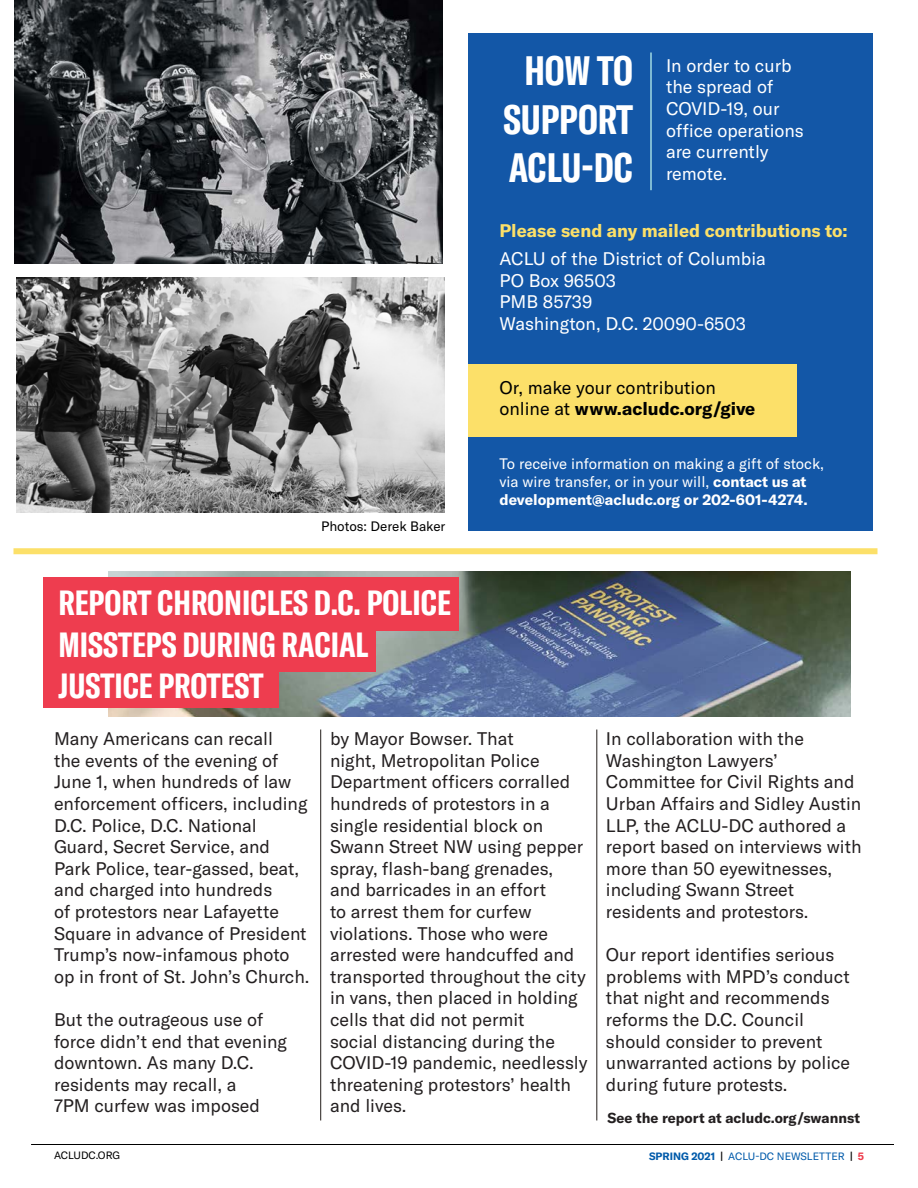
<style>
.page{position:relative;width:918px;height:1188px;background:#fff}
.page>*{position:absolute;margin:0;border:0;box-sizing:border-box;transform-origin:0 0}
.t1{font:700 extra-condensed 40.5px "GT America";color:#fff}
.t2{font:700 extra-condensed 34.5px/41.4px "GT America";color:#fff}
.Paragraph_Style_1{font:18px/21.6px "GT America";color:#231f20}
.t3{font:18px/21.6px "GT America";color:#fff}
.t4{font:18px/21.6px "GT America";color:#000}
.t5{font:700 18px "GT America";color:#fce069}
.t6{font:15px/18px "GT America";color:#fff}
.Paragraph_Style_1-2{font:700 14.25px "GT America";color:#231f20}
.Paragraph_Style_1-3{font:13.5px "GT America";color:#000}
.t7{font:10.5px "GT America";color:#015aaa}
.t8{font:10.5px "GT America";color:#000}
.s1{font-weight:700}
.s2{font-weight:700;color:#000}
.s3{font-weight:700;color:#ee3d4d}
</style>
<div class="page">
<hr style="left:31px;top:1144px;width:863px;height:1px;background:#000">
<img style="left:15px;top:0;width:428px;height:263px">
<div style="left:468px;top:33px;width:405px;height:498px;background:#1357a7"></div>
<div style="left:468px;top:364px;width:328px;height:72px;background:#fce069"></div>
<img style="left:108px;top:571px;width:742px;height:146px">
<div style="left:14px;top:548px;width:864px;height:6px;background:#fce069"></div>
<div style="left:43px;top:578px;width:416px;height:54px;background:#ee3d4f"></div>
<div style="left:43px;top:618px;width:333px;height:54px;background:#ee3d4f"></div>
<div style="left:43px;top:654px;width:236px;height:54px;background:#ee3d4f"></div>
<hr style="left:320px;top:730px;width:1px;height:390px;background:#241e1b">
<hr style="left:597px;top:730px;width:1px;height:390px;background:#241e1b">
<img style="left:17px;top:278px;width:427px;height:235px">
<hr style="left:650px;top:52px;width:2px;height:138px;background:#a2dbe4">
<p class="t1" style="left:524px;top:47px;width:110px">HOW TO</p>
<p class="t1" style="left:503px;top:95px;width:131px">SUPPORT</p>
<p class="t1" style="left:509px;top:144px;width:126px">ACLU-DC</p>
<p class="t3" style="left:666px;top:55px;width:139px">In order to curb the spread of<br>COVID-19, our office operations are currently remote.</p>
<p class="t5" style="left:500px;top:219px;width:350px">Please send any mailed contributions to:</p>
<p class="t3" style="left:500px;top:248px;width:268px">ACLU of the District of Columbia</p>
<p class="t3" style="left:500px;top:270px;width:118px">PO Box 96503</p>
<p class="t3" style="left:500px;top:291px;width:94px">PMB 85739</p>
<p class="t3" style="left:500px;top:313px;width:248px">Washington, D.C. 20090-6503</p>
<p class="Paragraph_Style_1-3" style="left:321px;top:519px;width:126px">Photos: Derek Baker</p>
<p class="t2" style="left:58px;top:582px;width:394px">REPORT CHRONICLES D.C. POLICE<br>MISSTEPS DURING RACIAL<br>JUSTICE PROTEST</p>
<p class="t4" style="left:500px;top:377px;width:257px">Or, make your contribution online at <span class="s1">www.acludc.org/give</span></p>
<p class="t6" style="left:500px;top:455px;width:326px">To receive information on making a gift of stock, via wire transfer, or in your will, <span class="s1">contact us at development@acludc.org or 202-601-4274.</span></p>
<p class="Paragraph_Style_1" style="left:54px;top:728px;width:257px">Many Americans can recall<br>the events of the evening of<br>June 1, when hundreds of law enforcement officers, including<br>D.C. Police, D.C. National<br>Guard, Secret Service, and<br>Park Police, tear-gassed, beat, and charged into hundreds<br>of protestors near Lafayette<br>Square in advance of President<br>Trump’s now-infamous photo op in front of St. John’s Church.</p>
<p class="Paragraph_Style_1" style="left:54px;top:1009px;width:235px">But the outrageous use of force didn’t end that evening downtown. As many D.C. residents may recall, a<br>7PM curfew was imposed</p>
<p class="Paragraph_Style_1" style="left:330px;top:728px;width:259px">by Mayor Bowser. That<br>night, Metropolitan Police<br>Department officers corralled hundreds of protestors in a single residential block on<br>Swann Street NW using pepper spray, flash-bang grenades, and barricades in an effort<br>to arrest them for curfew violations. Those who were arrested were handcuffed and transported throughout the city in vans, then placed in holding cells that did not permit<br>social distancing during the<br>COVID-19 pandemic, needlessly threatening protestors’ health and lives.</p>
<p class="Paragraph_Style_1" style="left:606px;top:728px;width:257px">In collaboration with the<br>Washington Lawyers’<br>Committee for Civil Rights and<br>Urban Affairs and Sidley Austin<br>LLP, the ACLU-DC authored a report based on interviews with more than 50 eyewitnesses, including Swann Street residents and protestors.</p>
<p class="Paragraph_Style_1" style="left:606px;top:944px;width:246px">Our report identifies serious problems with MPD’s conduct that night and recommends reforms the D.C. Council should consider to prevent unwarranted actions by police during future protests.</p>
<p class="Paragraph_Style_1-2" style="left:608px;top:1109px;width:254px">See the report at acludc.org/swannst</p>
<p class="t8" style="left:54px;top:1149px;width:68px">ACLUDC.ORG</p>
<p class="t7" style="left:649px;top:1151px;width:217px"><span class="s1">SPRING 2021</span> <span class="s2">|</span> ACLU-DC NEWSLETTER <span class="s2">|</span> <span class="s3">5</span></p>
</div>
